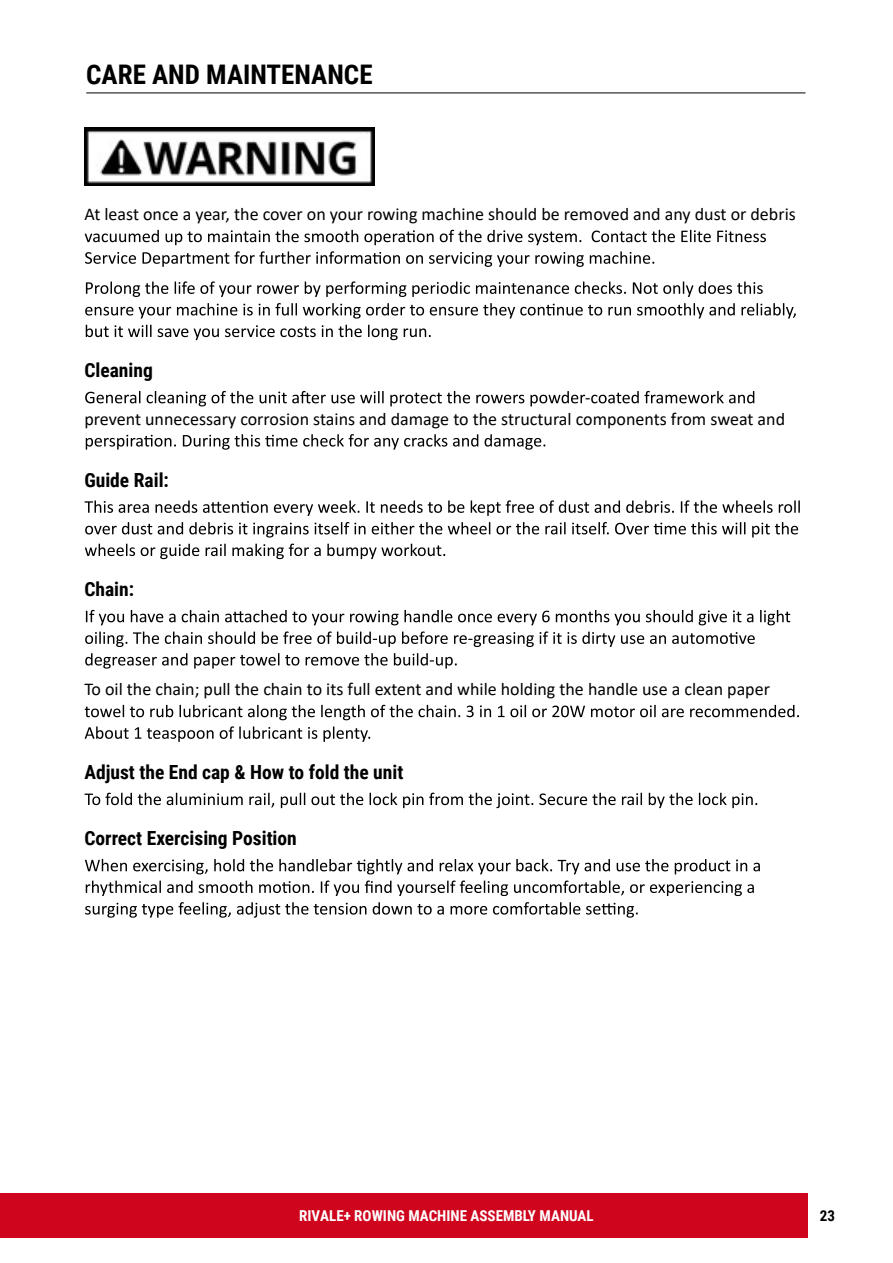
<style>
.page{position:relative;width:893px;height:1263px;background:#fff}
.page>*{position:absolute;margin:0;border:0;box-sizing:border-box;transform-origin:0 0}
.t1{font:700 27px "Roboto Condensed";color:#000}
.t2{font:700 19.5px "Roboto Condensed";color:#000}
.t3{font:18px "Calibri";color:#000}
.t4{font:700 15px "Roboto Condensed";color:#fff}
.t5{font:700 15px "Roboto Condensed";color:#000}
</style>
<div class="page">
<div style="left:3px;top:1193px;width:805px;height:45px;background:#cf041d"></div>
<svg style="left:85px;top:230px;width:681px;height:15px"></svg>
<svg style="left:85px;top:251px;width:569px;height:16px"></svg>
<svg style="left:86px;top:281px;width:677px;height:16px"></svg>
<svg style="left:85px;top:303px;width:711px;height:16px"></svg>
<svg style="left:86px;top:325px;width:345px;height:15px"></svg>
<svg style="left:85px;top:391px;width:669px;height:15px"></svg>
<svg style="left:86px;top:434px;width:459px;height:16px"></svg>
<svg style="left:85px;top:500px;width:715px;height:16px"></svg>
<svg style="left:85px;top:522px;width:713px;height:15px"></svg>
<svg style="left:85px;top:544px;width:360px;height:15px"></svg>
<svg style="left:86px;top:610px;width:704px;height:15px"></svg>
<svg style="left:85px;top:631px;width:670px;height:16px"></svg>
<svg style="left:85px;top:653px;width:372px;height:16px"></svg>
<svg style="left:85px;top:705px;width:714px;height:15px"></svg>
<svg style="left:85px;top:726px;width:285px;height:16px"></svg>
<svg style="left:85px;top:793px;width:672px;height:15px"></svg>
<svg style="left:85px;top:859px;width:675px;height:15px"></svg>
<svg style="left:86px;top:880px;width:668px;height:16px"></svg>
<svg style="left:85px;top:902px;width:553px;height:16px"></svg>
<hr style="left:86px;top:93px;width:719px;height:1px;background:#000">
<img style="left:84px;top:128px;width:291px;height:58px">
<h1 class="t1" style="left:86px;top:56px;width:288px">CARE AND MAINTENANCE</h1>
<p class="t3" style="left:84px;top:202px;width:713px">At least once a year, the cover on your rowing machine should be removed and any dust or debris</p>
<p class="t2" style="left:84px;top:357px;width:70px">Cleaning</p>
<p class="t3" style="left:84px;top:406px;width:702px">prevent unnecessary corrosion stains and damage to the structural components from sweat and</p>
<p class="t2" style="left:84px;top:466px;width:86px">Guide Rail:</p>
<p class="t2" style="left:84px;top:576px;width:51px">Chain:</p>
<p class="t3" style="left:84px;top:677px;width:687px">To oil the chain; pull the chain to its full extent and while holding the handle use a clean paper</p>
<p class="t2" style="left:84px;top:758px;width:320px">Adjust the End cap &amp; How to fold the unit</p>
<p class="t2" style="left:84px;top:825px;width:214px">Correct Exercising Position</p>
<p class="t4" style="left:299px;top:1205px;width:296px">RIVALE+ ROWING MACHINE ASSEMBLY MANUAL</p>
<p class="t5" style="left:820px;top:1205px;width:17px">23</p>
</div>
